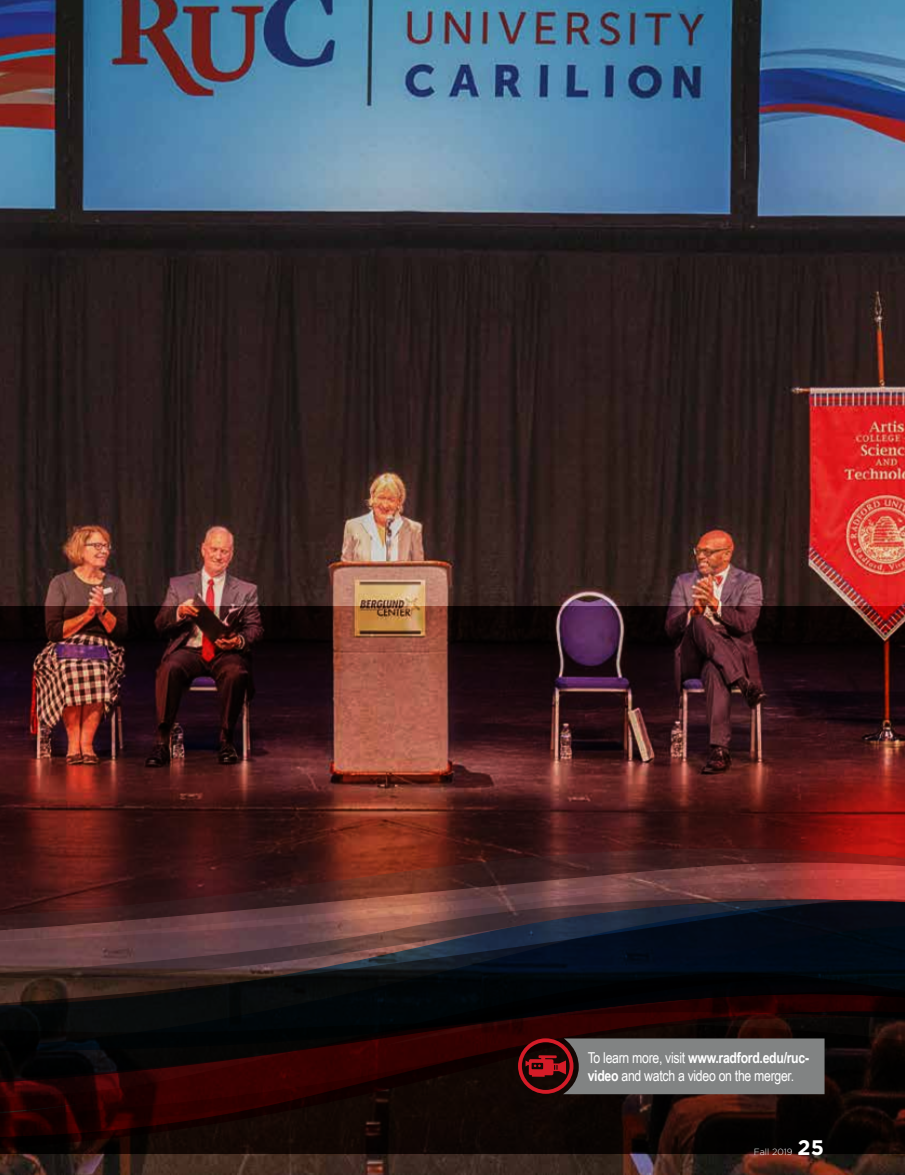
<style>
.page{position:relative;width:905px;height:1175px;background:#fff}
.page>*{position:absolute;margin:0;border:0;box-sizing:border-box;transform-origin:0 0}
.t1{font:700 21px "Gotham";color:#fff}
.t2{font:15px/18px "Arial Narrow";letter-spacing:-.02em;color:#fff}
.t3{font:300 9px "Gotham";color:#fff}
.s1{font-weight:700}
</style>
<div class="page">
<img style="left:0;top:0;width:904px;height:1174px">
<img style="left:0;top:593px;width:904px;height:19px">
<svg style="left:594px;top:1127px;width:310px;height:26px;background:#0a0402"></svg>
<svg style="left:594px;top:1094px;width:310px;height:33px;background:#1b0a07"></svg>
<svg style="left:0;top:1086px;width:594px;height:67px;background:#160402"></svg>
<img style="left:0;top:612px;width:904px;height:474px">
<img style="left:0;top:637px;width:112px;height:481px">
<svg style="left:0;top:901px;width:904px;height:150px;background:#412a2c"></svg>
<svg style="left:27px;top:925px;width:877px;height:121px;background:#231c21"></svg>
<svg style="left:382px;top:974px;width:522px;height:120px;background:#2d2020"></svg>
<p class="t2" style="left:587px;top:1047px;width:223px">To learn more, visit <span class="s1">www.radford.edu/ruc&shy;video</span> and watch a video on the merger.</p>
<p class="t3" style="left:754px;top:1145px;width:40px">Fall 2019</p>
<h1 class="t1" style="left:797px;top:1133px;width:28px">25</h1>
</div>
